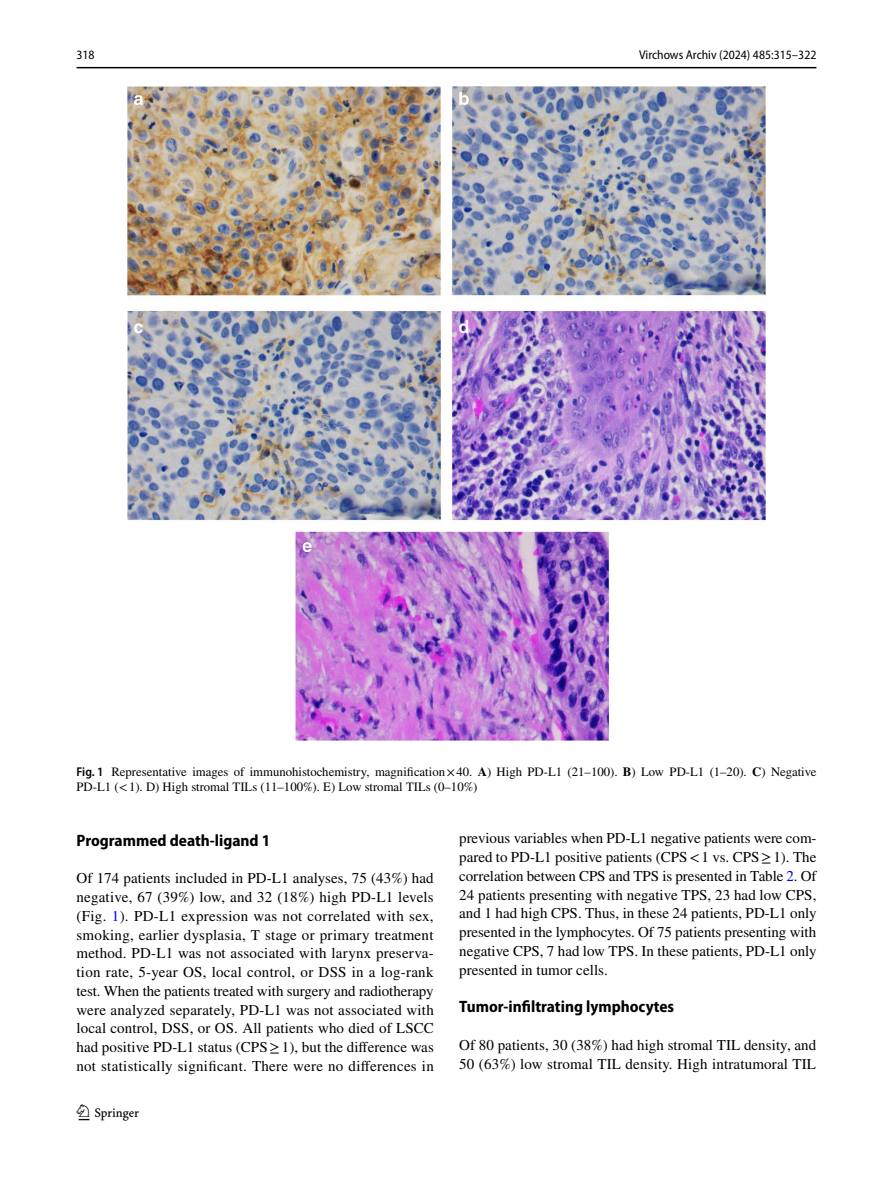
<style>
.page{position:relative;width:893px;height:1187px;background:#fff}
.page>*{position:absolute;margin:0;border:0;box-sizing:border-box;transform-origin:0 0}
.t1{font:22.5px "Springnew Regular 2";color:#000}
.t2{font:700 semi-condensed 16.5px "Myriad Pro";color:#000}
.t3{font:15px/18.8px "STIX";letter-spacing:.005em;color:#000;text-align:justify}
.t4{font:12.75px/15px "STIX";color:#000}
.t5{font:semi-condensed 12.75px "Myriad Pro";color:#000}
.s1{font-family:"Myriad Pro";font-weight:600;font-stretch:semi-condensed}
.s2{font-weight:700}
.s3{color:#00f}
</style>
<div class="page">
<hr style="left:77px;top:67px;width:739px;height:1px;background:#000">
<img style="left:128px;top:87px;width:637px;height:653px">
<p class="t5" style="left:77px;top:48px;width:20px">318</p>
<p class="t5" style="left:639px;top:48px;width:179px">Virchows Archiv (2024) 485:315–322</p>
<p class="t4" style="left:77px;top:764px;width:741px"><span class="s1">Fig. 1</span> Representative images of immunohistochemistry, magnification×40. <span class="s2">A</span>) High PD-L1 (21–100). <span class="s2">B</span>) Low PD-L1 (1–20). <span class="s2">C</span>) Negative<br>PD-L1 (&lt;1). D) High stromal TILs (11–100%). E) Low stromal TILs (0–10%)</p>
<p class="t2" style="left:77px;top:831px;width:195px">Programmed death‑ligand 1</p>
<p class="t3" style="left:77px;top:869px;width:359px">Of 174 patients included in PD-L1 analyses, 75 (43%) had negative, 67 (39%) low, and 32 (18%) high PD-L1 levels (Fig. <span class="s3">1</span>). PD-L1 expression was not correlated with sex, smoking, earlier dysplasia, T stage or primary treatment method. PD-L1 was not associated with larynx preserva&shy;tion rate, 5-year OS, local control, or DSS in a log-rank test. When the patients treated with surgery and radiotherapy were analyzed separately, PD-L1 was not associated with local control, DSS, or OS. All patients who died of LSCC had positive PD-L1 status (CPS≥1), but the difference was not statistically significant. There were no differences in</p>
<h1 class="t1" style="left:79px;top:1104px;width:62px">1 3</h1>
<p class="t3" style="left:459px;top:829px;width:359px">previous variables when PD-L1 negative patients were com&shy;pared to PD-L1 positive patients (CPS&lt;1 vs. CPS≥1). The correlation between CPS and TPS is presented in Table <span class="s3">2</span>. Of 24 patients presenting with negative TPS, 23 had low CPS, and 1 had high CPS. Thus, in these 24 patients, PD-L1 only presented in the lymphocytes. Of 75 patients presenting with negative CPS, 7 had low TPS. In these patients, PD-L1 only presented in tumor cells.</p>
<p class="t2" style="left:459px;top:997px;width:216px">Tumor‑infiltrating lymphocytes</p>
<p class="t3" style="left:459px;top:1036px;width:359px">Of 80 patients, 30 (38%) had high stromal TIL density, and<br>50 (63%) low stromal TIL density. High intratumoral TIL</p>
</div>
